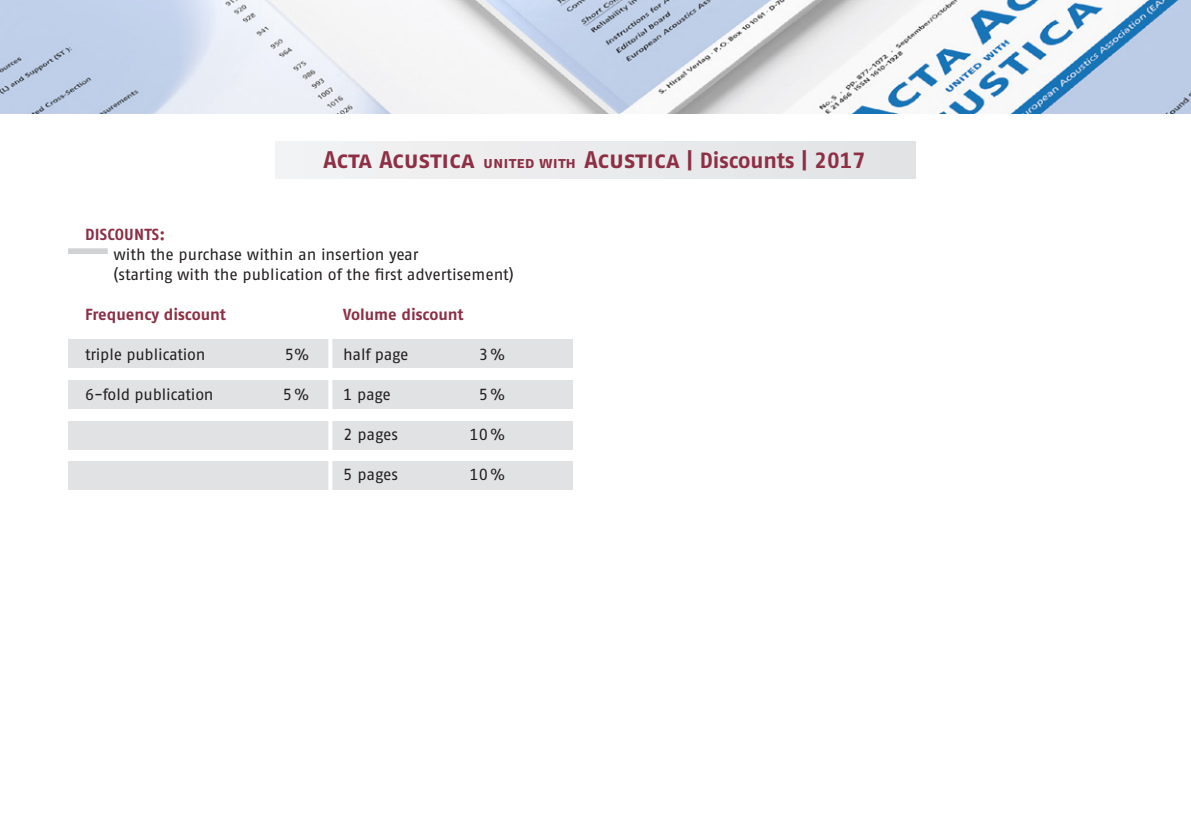
<style>
.page{position:relative;width:1191px;height:840px;background:#fff}
.page>*{position:absolute;margin:0;border:0;box-sizing:border-box;transform-origin:0 0}
.t1{font:700 24px "Fago Pro";color:#8d2f45}
.Fließtext{font:16px/20px "Fago Pro";letter-spacing:-.005em;color:#231f20}
.Fließtext-2{font:700 16px "Fago Pro";color:#8d2f45}
.Fließtext-3{font:16px "Fago Correspondence Sans OT";color:#231f20}
.s1{font-size:16px}
.s2{font-size:22px}
.s3{font-family:"Fago Correspondence Sans OT";font-size:22px}
.s4{font-family:"Fago Correspondence Sans OT"}
</style>
<div class="page">
<div style="left:68px;top:420px;width:505px;height:29px;background:#e1e2e4"></div>
<div style="left:68px;top:380px;width:505px;height:28px;background:#e1e2e4"></div>
<div style="left:68px;top:339px;width:505px;height:29px;background:#e1e2e4"></div>
<div style="left:68px;top:461px;width:505px;height:29px;background:#e1e2e4"></div>
<div style="left:68px;top:248px;width:40px;height:6px;background:#d1d2d4"></div>
<div style="left:276px;top:142px;width:639px;height:37px;background:#eaebec"></div>
<hr style="left:328px;top:320px;width:4px;height:323px;background:#fff">
<img style="left:0;top:0;width:1191px;height:113px">
<p class="t1" style="left:323px;top:145px;width:543px">Acta Acustica <span class="s1">united with</span> Acustica <span class="s2">| Discounts |</span> <span class="s3">2017</span></p>
<p class="Fließtext-2" style="left:85px;top:224px;width:81px">DISCOUNTS:</p>
<p class="Fließtext" style="left:113px;top:244px;width:402px">with the purchase within an insertion year<br>(starting with the publication of the first advertisement)</p>
<p class="Fließtext-2" style="left:85px;top:304px;width:142px">Frequency discount</p>
<p class="Fließtext-2" style="left:343px;top:304px;width:122px">Volume discount</p>
<p class="Fließtext" style="left:85px;top:344px;width:122px">triple publication</p>
<p class="Fließtext-3" style="left:285px;top:345px;width:26px">5%</p>
<p class="Fließtext" style="left:343px;top:344px;width:67px">half page</p>
<p class="Fließtext-3" style="left:479px;top:345px;width:28px">3%</p>
<p class="Fließtext" style="left:85px;top:384px;width:130px">6-fold publication</p>
<p class="Fließtext-3" style="left:283px;top:385px;width:28px">5%</p>
<p class="Fließtext" style="left:343px;top:384px;width:49px"><span class="s4">1</span> page</p>
<p class="Fließtext-3" style="left:479px;top:385px;width:28px">5%</p>
<p class="Fließtext" style="left:343px;top:424px;width:57px"><span class="s4">2</span> pages</p>
<p class="Fließtext-3" style="left:469px;top:425px;width:37px">10%</p>
<p class="Fließtext" style="left:343px;top:464px;width:57px"><span class="s4">5</span> pages</p>
<p class="Fließtext-3" style="left:469px;top:465px;width:37px">10%</p>
</div>
